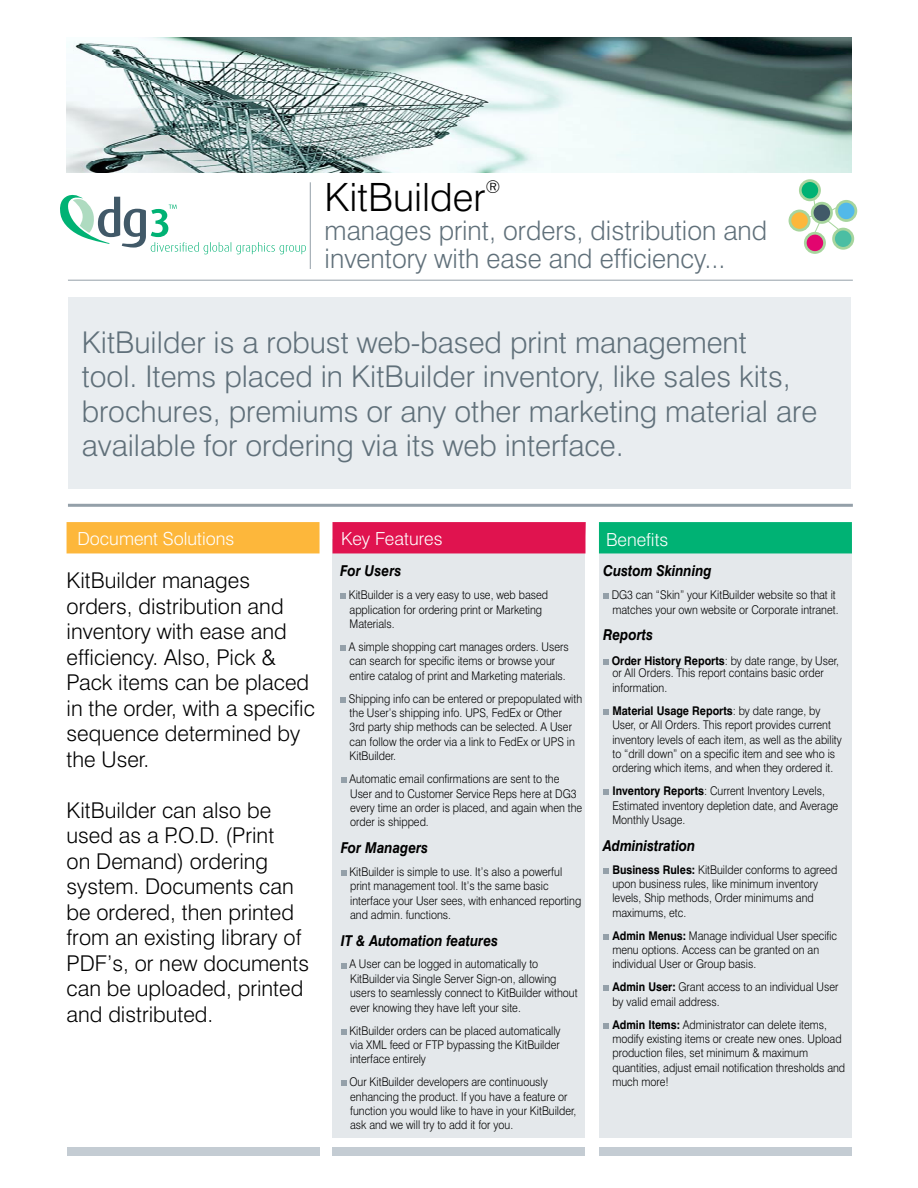
<style>
.page{position:relative;width:918px;height:1188px;background:#fff}
.page>*{position:absolute;margin:0;border:0;box-sizing:border-box;transform-origin:0 0}
.t1{font:300 39px "Swiss 721 BT";color:#000}
.t2{font:300 30px/34.5px "Swiss 721 BT";color:#60707a}
.t3{font:300 27px/28.5px "Swiss 721 BT";color:#60707a}
.t4{font:300 21.75px/25.5px "Swiss 721 BT";color:#000}
.t5{font:300 18px "Swiss 721 BT";color:#fff}
.t6{font:300 18px "Swiss 721 BT";color:#000}
.t7{font:italic 700 15px "Swiss 721 BT";color:#000;scale:.9 1}
.t8{font:300 12px/14.4px "Swiss 721 BT";color:#000;scale:.9 1}
.s1{font-weight:700}
</style>
<div class="page">
<div style="left:599px;top:539px;width:252px;height:598px;background:#e4e8eb"></div>
<div style="left:69px;top:297px;width:782px;height:192px;background:#e9edf0"></div>
<hr style="left:68px;top:504px;width:785px;height:3px;background:#94a0a9">
<hr style="left:68px;top:280px;width:785px;height:1px;background:#94a0a9">
<div style="left:333px;top:539px;width:252px;height:598px;background:#e4e8eb"></div>
<svg style="left:340px;top:594px;width:6px;height:5px"></svg>
<svg style="left:340px;top:645px;width:6px;height:6px"></svg>
<svg style="left:340px;top:697px;width:6px;height:6px"></svg>
<svg style="left:341px;top:777px;width:6px;height:6px"></svg>
<svg style="left:341px;top:870px;width:6px;height:6px"></svg>
<svg style="left:341px;top:963px;width:6px;height:5px"></svg>
<svg style="left:341px;top:1029px;width:6px;height:6px"></svg>
<svg style="left:341px;top:1080px;width:6px;height:6px"></svg>
<svg style="left:603px;top:594px;width:6px;height:5px"></svg>
<svg style="left:603px;top:659px;width:6px;height:6px"></svg>
<svg style="left:603px;top:709px;width:6px;height:6px"></svg>
<svg style="left:603px;top:790px;width:6px;height:5px"></svg>
<svg style="left:603px;top:868px;width:6px;height:6px"></svg>
<svg style="left:603px;top:934px;width:6px;height:6px"></svg>
<svg style="left:603px;top:986px;width:6px;height:5px"></svg>
<svg style="left:603px;top:1023px;width:6px;height:6px"></svg>
<div style="left:333px;top:522px;width:253px;height:31px;background:#e0134f"></div>
<hr style="left:310px;top:182px;width:1px;height:87px;background:#94a0a9">
<div style="left:599px;top:1147px;width:253px;height:8px;background:#c4ccd3"></div>
<div style="left:67px;top:1147px;width:253px;height:8px;background:#c4ccd3"></div>
<div style="left:599px;top:522px;width:253px;height:31px;background:#00b274"></div>
<div style="left:67px;top:522px;width:253px;height:31px;background:#fdb73b"></div>
<div style="left:333px;top:1147px;width:252px;height:8px;background:#c4ccd3"></div>
<img style="left:67px;top:38px;width:784px;height:135px">
<svg style="left:60px;top:195px;width:246px;height:59px"></svg>
<div style="left:805px;top:233px;width:20px;height:20px;background:#e2056f;border-radius:50%"></div>
<div style="left:804px;top:232px;width:22px;height:22px;border:3px solid #a7d59d;border-radius:50%"></div>
<div style="left:800px;top:181px;width:20px;height:19px;background:#00b274;border-radius:50%"></div>
<div style="left:799px;top:179px;width:22px;height:22px;border:3px solid #a7d59d;border-radius:50%"></div>
<div style="left:833px;top:229px;width:20px;height:19px;background:#4bbea3;border-radius:50%"></div>
<div style="left:832px;top:228px;width:22px;height:22px;border:3px solid #a7d59d;border-radius:50%"></div>
<div style="left:837px;top:201px;width:19px;height:20px;background:#52b9e9;border-radius:50%"></div>
<div style="left:835px;top:200px;width:22px;height:22px;border:3px solid #a7d59d;border-radius:50%"></div>
<div style="left:790px;top:211px;width:19px;height:19px;background:#fdb73b;border-radius:50%"></div>
<div style="left:789px;top:210px;width:22px;height:22px;border:3px solid #a7d59d;border-radius:50%"></div>
<svg style="left:807px;top:198px;width:34px;height:36px"></svg>
<h1 class="t1" style="left:325px;top:173px;width:162px">KitBuilder</h1>
<h3 class="t6" style="left:486px;top:176px;width:16px">®</h3>
<h3 class="t3" style="left:325px;top:215px;width:444px">manages print, orders, distribution and inventory with ease and efficiency...</h3>
<h2 class="t2" style="left:82px;top:324px;width:737px">KitBuilder is a robust web-based print management<br>tool. Items placed in KitBuilder inventory, like sales kits, brochures, premiums or any other marketing material are available for ordering via its web interface.</h2>
<h3 class="t5" style="left:77px;top:528px;width:159px">Document Solutions</h3>
<h3 class="t5" style="left:606px;top:528px;width:64px">Benefits</h3>
<h3 class="t5" style="left:341px;top:528px;width:103px">Key Features</h3>
<h3 class="t4" style="left:67px;top:568px;width:250px">KitBuilder manages orders, distribution and inventory with ease and efficiency. Also, Pick &amp;<br>Pack items can be placed in the order, with a specific sequence determined by the User.</h3>
<h3 class="t4" style="left:67px;top:797px;width:244px">KitBuilder can also be used as a P.O.D. (Print<br>on Demand) ordering system. Documents can be ordered, then printed from an existing library of<br>PDF’s, or new documents can be uploaded, printed and distributed.</h3>
<p class="t7" style="left:340px;top:562px;width:69px">For Users</p>
<p class="t8" style="left:349px;top:588px;width:223px">KitBuilder is a very easy to use, web based application for ordering print or Marketing<br>Materials.</p>
<p class="t8" style="left:349px;top:639px;width:246px">A simple shopping cart manages orders. Users can search for specific items or browse your entire catalog of print and Marketing materials.</p>
<p class="t8" style="left:349px;top:691px;width:261px">Shipping info can be entered or prepopulated with the User’s shipping info. UPS, FedEx or Other<br>3rd party ship methods can be selected. A User can follow the order via a link to FedEx or UPS in KitBuilder.</p>
<p class="t8" style="left:349px;top:772px;width:260px">Automatic email confirmations are sent to the User and to Customer Service Reps here at DG3 every time an order is placed, and again when the order is shipped.</p>
<p class="t7" style="left:341px;top:838px;width:99px">For Managers</p>
<p class="t8" style="left:349px;top:864px;width:259px">KitBuilder is simple to use. It’s also a powerful print management tool. It’s the same basic interface your User sees, with enhanced reporting and admin. functions.</p>
<p class="t7" style="left:341px;top:931px;width:176px">IT &amp; Automation features</p>
<p class="t8" style="left:349px;top:957px;width:255px">A User can be logged in automatically to KitBuilder via Single Server Sign-on, allowing users to seamlessly connect to KitBuilder without ever knowing they have left your site.</p>
<p class="t8" style="left:349px;top:1023px;width:236px;text-align:justify">KitBuilder orders can be placed automatically via XML feed or FTP bypassing the KitBuilder interface entirely</p>
<p class="t8" style="left:349px;top:1075px;width:254px">Our KitBuilder developers are continuously enhancing the product. If you have a feature or function you would like to have in your KitBuilder, ask and we will try to add it for you.</p>
<p class="t7" style="left:603px;top:562px;width:122px">Custom Skinning</p>
<p class="t8" style="left:612px;top:588px;width:254px">DG3 can “Skin” your KitBuilder website so that it matches your own website or Corporate intranet.</p>
<p class="t7" style="left:603px;top:626px;width:57px">Reports</p>
<p class="t8" style="left:612px;top:654px;width:254px;line-height:12.5px"><span class="s1">Order History Reports</span>: by date range, by User, or All Orders. This report contains basic order</p>
<p class="t8" style="left:612px;top:676px;width:233px;line-height:23px">information.<br><span class="s1">Material Usage Reports</span>: by date range, by</p>
<p class="t8" style="left:612px;top:718px;width:257px">User, or All Orders. This report provides current inventory levels of each item, as well as the ability to “drill down” on a specific item and see who is ordering which items, and when they ordered it.</p>
<p class="t8" style="left:612px;top:784px;width:253px"><span class="s1">Inventory Reports</span>: Current Inventory Levels,<br>Estimated inventory depletion date, and Average<br>Monthly Usage.</p>
<p class="t7" style="left:603px;top:836px;width:104px">Administration</p>
<p class="t8" style="left:612px;top:862px;width:251px"><span class="s1">Business Rules:</span> KitBuilder conforms to agreed upon business rules, like minimum inventory levels, Ship methods, Order minimums and maximums, etc.</p>
<p class="t8" style="left:612px;top:928px;width:251px"><span class="s1">Admin Menus:</span> Manage individual User specific menu options. Access can be granted on an individual User or Group basis.</p>
<p class="t8" style="left:612px;top:980px;width:253px"><span class="s1">Admin User:</span> Grant access to an individual User by valid email address.</p>
<p class="t8" style="left:612px;top:1017px;width:260px"><span class="s1">Admin Items:</span> Administrator can delete items, modify existing items or create new ones. Upload production files, set minimum &amp; maximum quantities, adjust email notification thresholds and much more!</p>
</div>
